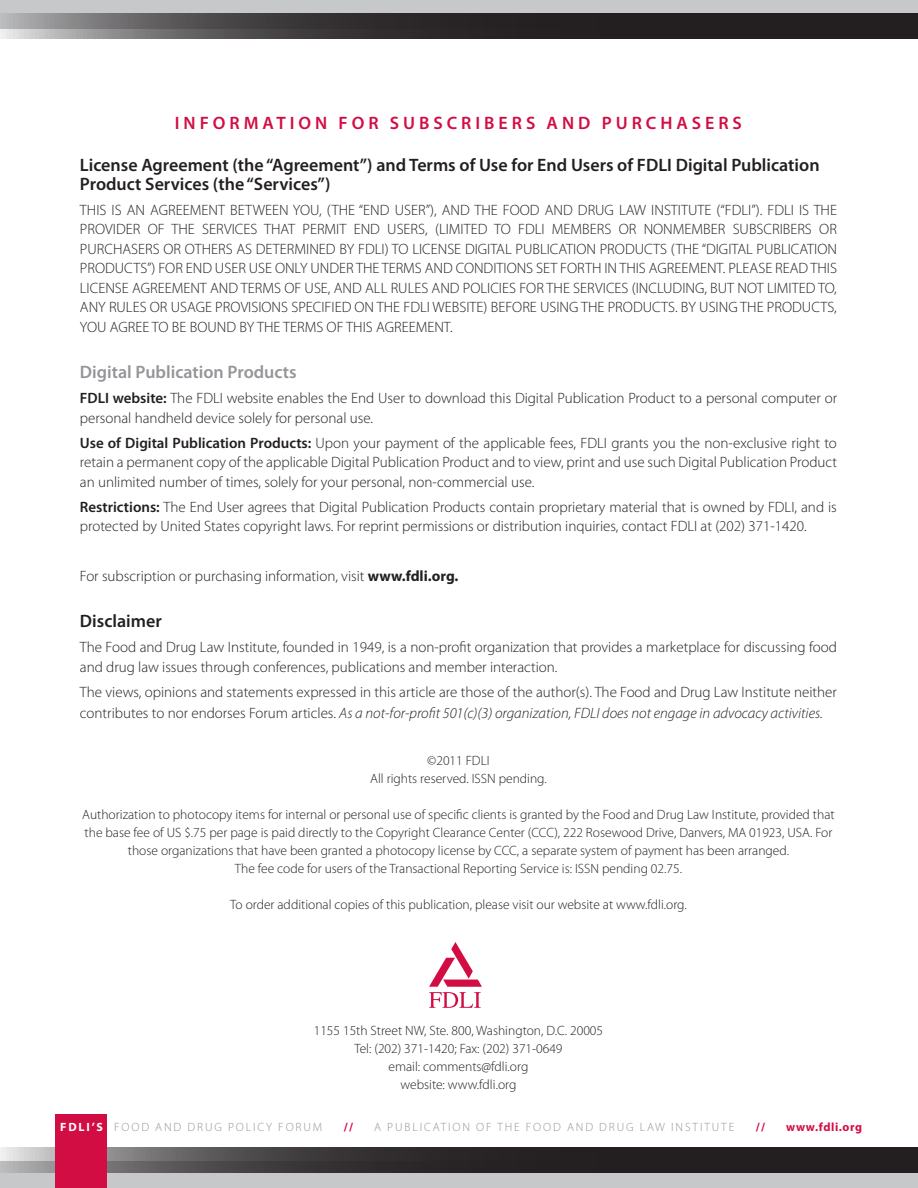
<style>
.page{position:relative;width:918px;height:1188px;background:#fff}
.page>*{position:absolute;margin:0;border:0;box-sizing:border-box;transform-origin:0 0}
.Subsubstitles{font:600 18px/19.5px "Myriad Pro";color:#231f20}
.Subtitles{font:600 18px "Myriad Pro";letter-spacing:.22em;color:#d20d44}
.Subsubstitles-2{font:600 18px "Myriad Pro";color:#939598}
.Text{font:300 15px/19.5px "Myriad Pro";color:#231f20}
.Text-2{font:300 13.5px/18px "Myriad Pro";color:#231f20;text-align:center}
.t1{font:300 12px "Myriad Pro";letter-spacing:.155em;color:#939598}
.t2{font:700 12px "Myriad Pro";letter-spacing:.05em;color:#d20d44}
.s1{font-weight:600}
.s2{font-weight:700}
.s3{font-style:italic}
.s4{font-weight:700;color:#fff}
</style>
<div class="page">
<div style="left:0;top:1161px;width:918px;height:27px;background:#c7c8ca"></div>
<div style="left:0;top:0;width:918px;height:28px;background:#c7c8ca"></div>
<svg style="left:0;top:13px;width:918px;height:26px;background:#403d3e"></svg>
<svg style="left:0;top:1147px;width:918px;height:26px;background:#3c393a"></svg>
<div style="left:56px;top:1115px;width:51px;height:73px;background:#d20d44"></div>
<svg style="left:429px;top:942px;width:53px;height:66px"></svg>
<p class="Subtitles" style="left:175px;top:112px;width:569px">INFORMATION FOR SUBSCRIBERS AND PURCHASERS</p>
<p class="Subsubstitles" style="left:80px;top:154px;width:741px">License Agreement (the “Agreement”) and Terms of Use for End Users of FDLI Digital Publication<br>Product Services (the “Services”)</p>
<p class="Text" style="left:80px;top:200px;width:759px;text-align:justify">THIS IS AN AGREEMENT BETWEEN YOU, (THE “END USER”), AND THE FOOD AND DRUG LAW INSTITUTE (“FDLI”). FDLI IS THE PROVIDER OF THE SERVICES THAT PERMIT END USERS, (LIMITED TO FDLI MEMBERS OR NONMEMBER SUBSCRIBERS OR PURCHASERS OR OTHERS AS DETERMINED BY FDLI) TO LICENSE DIGITAL PUBLICATION PRODUCTS (THE “DIGITAL PUBLICATION PRODUCTS”) FOR END USER USE ONLY UNDER THE TERMS AND CONDITIONS SET FORTH IN THIS AGREEMENT. PLEASE READ THIS LICENSE AGREEMENT AND TERMS OF USE, AND ALL RULES AND POLICIES FOR THE SERVICES (INCLUDING, BUT NOT LIMITED TO, ANY RULES OR USAGE PROVISIONS SPECIFIED ON THE FDLI WEBSITE) BEFORE USING THE PRODUCTS. BY USING THE PRODUCTS, YOU AGREE TO BE BOUND BY THE TERMS OF THIS AGREEMENT.</p>
<p class="Subsubstitles-2" style="left:80px;top:361px;width:218px">Digital Publication Products</p>
<p class="Text" style="left:80px;top:389px;width:759px"><span class="s1">FDLI website:</span> The FDLI website enables the End User to download this Digital Publication Product to a personal computer or personal handheld device solely for personal use.</p>
<p class="Text" style="left:80px;top:433px;width:759px;text-align:justify"><span class="s1">Use of Digital Publication Products:</span> Upon your payment of the applicable fees, FDLI grants you the non-exclusive right to retain a permanent copy of the applicable Digital Publication Product and to view, print and use such Digital Publication Product an unlimited number of times, solely for your personal, non-commercial use.</p>
<p class="Text" style="left:80px;top:497px;width:758px"><span class="s1">Restrictions:</span> The End User agrees that Digital Publication Products contain proprietary material that is owned by FDLI, and is protected by United States copyright laws. For reprint permissions or distribution inquiries, contact FDLI at (202) 371-1420.</p>
<p class="Text" style="left:80px;top:566px;width:380px">For subscription or purchasing information, visit <span class="s2">www.fdli.org.</span></p>
<p class="Subsubstitles" style="left:80px;top:611px;width:83px">Disclaimer</p>
<p class="Text" style="left:80px;top:638px;width:759px">The Food and Drug Law Institute, founded in 1949, is a non-profit organization that provides a marketplace for discussing food and drug law issues through conferences, publications and member interaction.</p>
<p class="Text" style="left:80px;top:682px;width:758px;line-height:21px">The views, opinions and statements expressed in this article are those of the author(s). The Food and Drug Law Institute neither contributes to nor endorses Forum articles. <span class="s3">As a not-for-profit 501(c)(3) organization, FDLI does not engage in advocacy activities.</span></p>
<p class="Text-2" style="left:427px;top:751px;width:64px">©2011 FDLI</p>
<p class="Text-2" style="left:370px;top:769px;width:178px">All rights reserved. ISSN pending.</p>
<p class="Text-2" style="left:82px;top:805px;width:754px">Authorization to photocopy items for internal or personal use of specific clients is granted by the Food and Drug Law Institute, provided that the base fee of US $.75 per page is paid directly to the Copyright Clearance Center (CCC), 222 Rosewood Drive, Danvers, MA 01923, USA. For those organizations that have been granted a photocopy license by CCC, a separate system of payment has been arranged.<br>The fee code for users of the Transactional Reporting Service is: ISSN pending 02.75.</p>
<p class="Text-2" style="left:230px;top:895px;width:458px">To order additional copies of this publication, please visit our website at www.fdli.org.</p>
<p class="Text-2" style="left:314px;top:1021px;width:291px">1155 15th Street NW, Ste. 800, Washington, D.C. 20005</p>
<p class="Text-2" style="left:354px;top:1039px;width:210px">Tel: (202) 371-1420; Fax: (202) 371-0649</p>
<p class="Text-2" style="left:389px;top:1057px;width:141px">email: comments@fdli.org</p>
<p class="Text-2" style="left:401px;top:1075px;width:117px">website: www.fdli.org</p>
<p class="t1" style="left:60px;top:1120px;width:264px"><span class="s4">FDLI’S</span> FOOD AND DRUG POLICY FORUM</p>
<p class="t2" style="left:344px;top:1119px;width:11px">//</p>
<p class="t1" style="left:374px;top:1120px;width:362px">A PUBLICATION OF THE FOOD AND DRUG LAW INSTITUTE</p>
<p class="t2" style="left:756px;top:1119px;width:11px">//</p>
<p class="t2" style="left:786px;top:1119px;width:78px">www.fdli.org</p>
</div>
